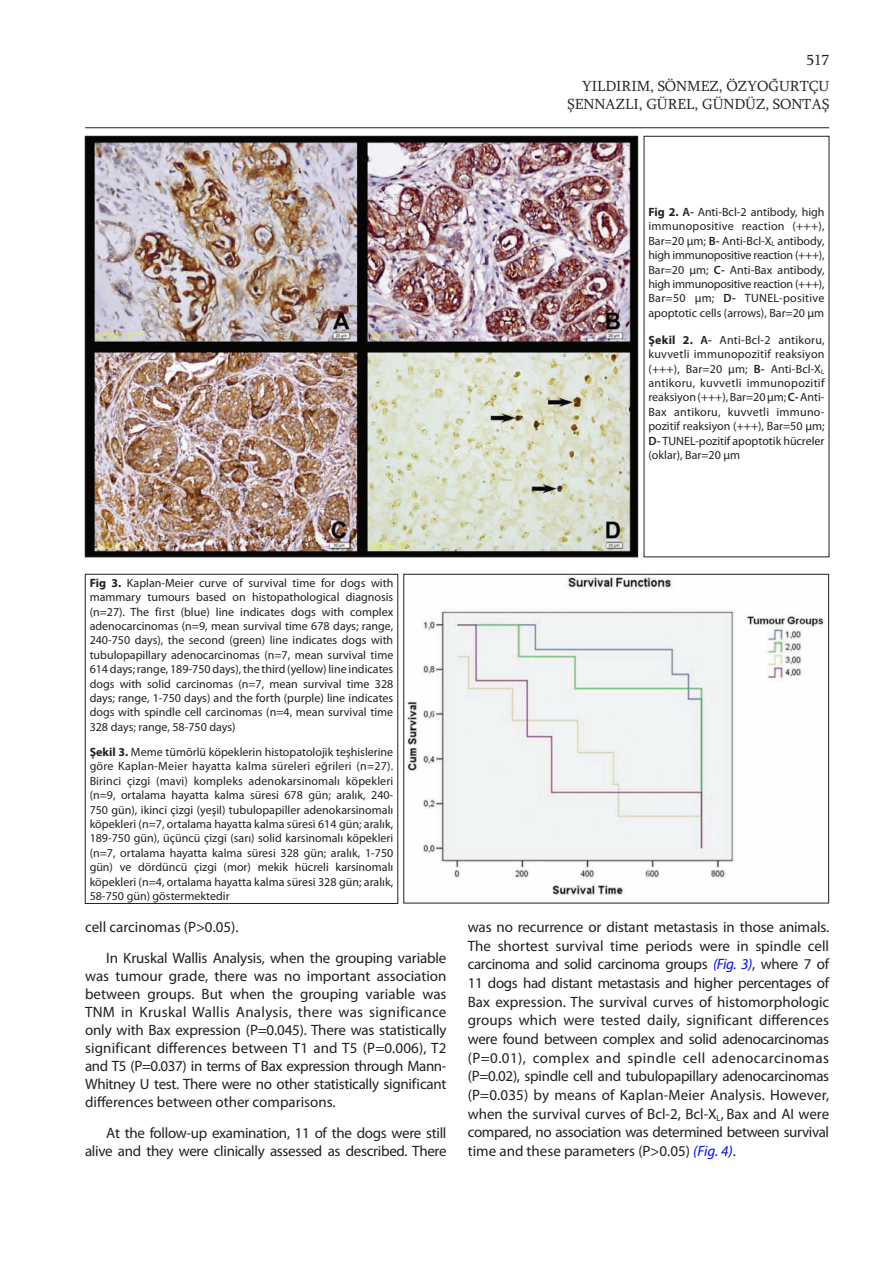
<style>
.page{position:relative;width:893px;height:1263px;background:#fff}
.page>*{position:absolute;margin:0;border:0;box-sizing:border-box;transform-origin:0 0}
.METIN{font:15px/18.6px "Myriad Pro";letter-spacing:-.02em;color:#231f20;text-align:justify}
.UST_BILGI_SAG{font:15px "Sylfaen";color:#231f20}
.METIN-2{font:15px "Myriad Pro";color:#231f20}
.sag_numara{font:15px "Sylfaen";color:#231f20}
.METIN-3{font:12px/14.4px "Myriad Pro";color:#231f20;text-align:justify}
.s1{font-weight:700}
.s2{font-weight:600}
.s3{font-size:6.9px}
.s4{font-style:italic;color:#0009ef}
</style>
<div class="page">
<hr style="left:85px;top:127px;width:744px;height:1px;background:#231f20">
<img style="left:87px;top:138px;width:549px;height:417px">
<img style="left:406px;top:577px;width:418px;height:319px">
<div style="left:404px;top:574px;width:425px;height:329px;border:1px solid #231f20"></div>
<div style="left:85px;top:574px;width:313px;height:330px;border:1px solid #231f20"></div>
<p class="sag_numara" style="left:807px;top:50px;width:24px">517</p>
<p class="UST_BILGI_SAG" style="left:582px;top:75px;width:249px">YILDIRIM, SÖNMEZ, ÖZYOĞURTÇU</p>
<p class="UST_BILGI_SAG" style="left:567px;top:93px;width:263px">ŞENNAZLI, GÜREL, GÜNDÜZ, SONTAŞ</p>
<p class="METIN-3" style="left:648px;top:204px;width:178px"><span class="s1">Fig 2.</span> <span class="s2">A-</span> Anti-Bcl-2 antibody, high immunopositive reaction (+++), Bar=20 µm; <span class="s2">B-</span> Anti-Bcl-X<span class="s3">L</span> antibody, high immunopositive reaction (+++), Bar=20 µm; <span class="s2">C-</span> Anti-Bax antibody, high immunopositive reaction (+++), Bar=50 µm; <span class="s2">D-</span> TUNEL-positive apoptotic cells (arrows), Bar=20 µm</p>
<p class="METIN-3" style="left:648px;top:332px;width:178px"><span class="s1">Şekil 2.</span> <span class="s2">A-</span> Anti-Bcl-2 antikoru, kuvvetli immunopozitif reaksiyon (+++), Bar=20 µm; <span class="s2">B-</span> Anti-Bcl-X<sub>L </sub>antikoru, kuvvetli immunopozitif reaksiyon (+++), Bar=20 µm; <span class="s2">C-</span> Anti-Bax antikoru, kuvvetli immuno&shy;pozitif reaksiyon (+++), Bar=50 µm; <span class="s2">D-</span> TUNEL-pozitif apoptotik hücreler (oklar), Bar=20 µm</p>
<p class="METIN-3" style="left:90px;top:575px;width:305px"><span class="s1">Fig 3.</span> Kaplan-Meier curve of survival time for dogs with mammary tumours based on histopathological diagnosis (n=27). The first (blue) line indicates dogs with complex adenocarcinomas (n=9, mean survival time 678 days; range, 240-750 days), the second (green) line indicates dogs with tubulopapillary adenocarcinomas (n=7, mean survival time 614 days; range, 189-750 days), the third (yellow) line indicates dogs with solid carcinomas (n=7, mean survival time 328 days; range, 1-750 days) and the forth (purple) line indicates dogs with spindle cell carcinomas (n=4, mean survival time 328 days; range, 58-750 days)</p>
<p class="METIN-3" style="left:90px;top:744px;width:305px"><span class="s1">Şekil 3.</span> Meme tümörlü köpeklerin histopatolojik teşhislerine göre Kaplan-Meier hayatta kalma süreleri eğrileri (n=27).<br>Birinci çizgi (mavi) kompleks adenokarsinomalı köpekleri (n=9, ortalama hayatta kalma süresi 678 gün; aralık, 240- 750 gün), ikinci çizgi (yeşil) tubulopapiller adenokarsinomalı köpekleri (n=7, ortalama hayatta kalma süresi 614 gün; aralık, 189-750 gün), üçüncü çizgi (sarı) solid karsinomalı köpekleri (n=7, ortalama hayatta kalma süresi 328 gün; aralık, 1-750 gün) ve dördüncü çizgi (mor) mekik hücreli karsinomalı köpekleri (n=4, ortalama hayatta kalma süresi 328 gün; aralık, 58-750 gün) göstermektedir</p>
<p class="METIN-2" style="left:85px;top:918px;width:155px">cell carcinomas (P&gt;0.05).</p>
<p class="METIN" style="left:85px;top:949px;width:363px;line-height:18px;text-indent:21px">In Kruskal Wallis Analysis, when the grouping variable was tumour grade, there was no important association between groups. But when the grouping variable was TNM in Kruskal Wallis Analysis, there was significance only with Bax expression (P=0.045). There was statistically significant differences between T1 and T5 (P=0.006), T2 and T5 (P=0.037) in terms of Bax expression through Mann-Whitney U test. There were no other statistically significant differences between other comparisons.</p>
<p class="METIN" style="left:85px;top:1123px;width:363px;text-align:right">At the follow-up examination, 11 of the dogs were still alive and they were clinically assessed as described. There</p>
<p class="METIN" style="left:468px;top:917px;width:363px">was no recurrence or distant metastasis in those animals.<br>The shortest survival time periods were in spindle cell carcinoma and solid carcinoma groups <span class="s4">(Fig. 3)</span>, where 7 of 11 dogs had distant metastasis and higher percentages of Bax expression. The survival curves of histomorphologic groups which were tested daily, significant differences were found between complex and solid adenocarcinomas (P=0.01), complex and spindle cell adenocarcinomas (P=0.02), spindle cell and tubulopapillary adenocarcinomas (P=0.035) by means of Kaplan-Meier Analysis. However, when the survival curves of Bcl-2, Bcl-X<sub>L</sub>, Bax and AI were compared, no association was determined between survival time and these parameters (P&gt;0.05) <span class="s4">(Fig. 4)</span>.</p>
</div>
